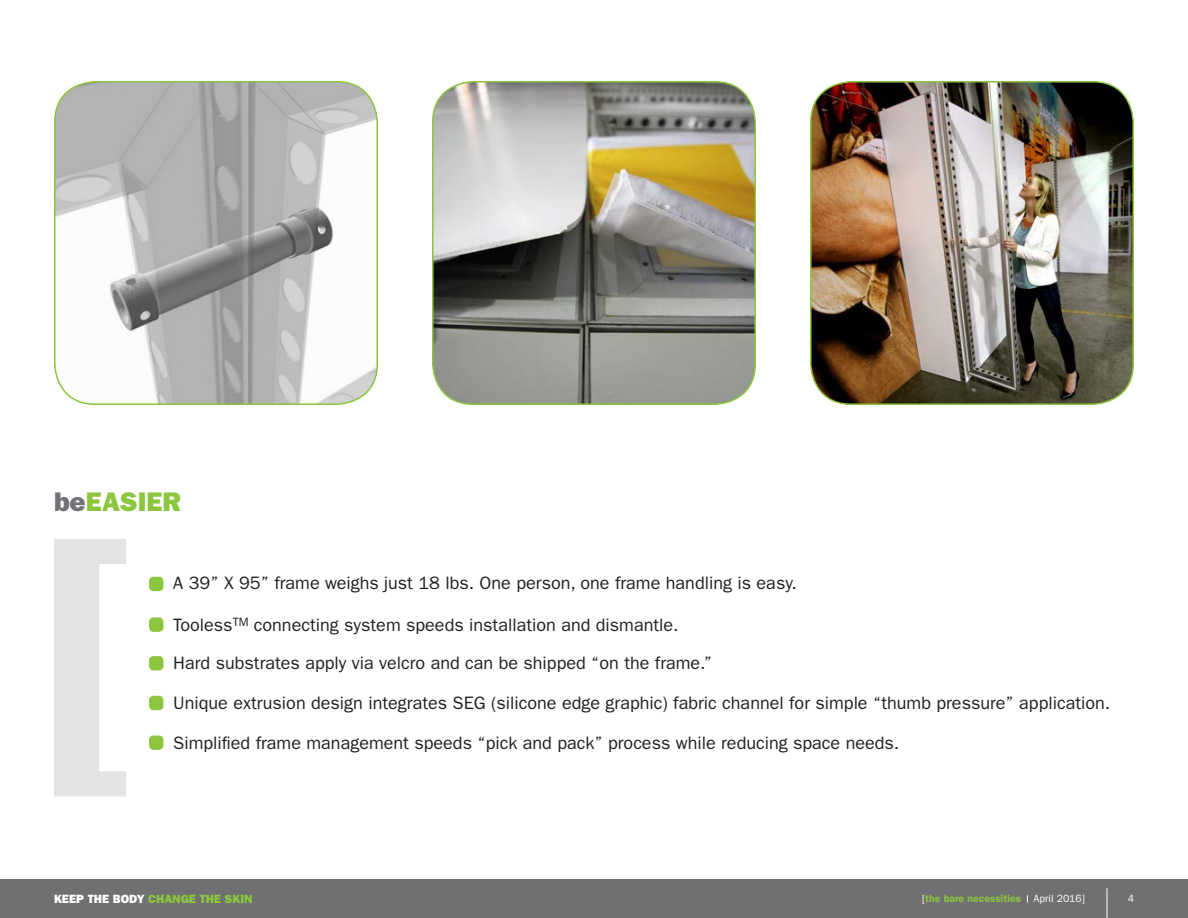
<style>
.page{position:relative;width:1188px;height:918px;background:#fff}
.page>*{position:absolute;margin:0;border:0;box-sizing:border-box;transform-origin:0 0}
.t1{font:27px "ITC Franklin Gothic Std Hvy";color:#8bc63e}
.t2{font:18px/38.7px "ITC Franklin Gothic Std";color:#231f20}
.t3{font:12px "ITC Franklin Gothic Std Hvy";color:#8bc63e}
.t4{font:600 10.5px "ITC Franklin Gothic Std";color:#8bc63e}
.t5{font:10.5px "ITC Franklin Gothic Std";color:#fff}
.s1{color:#717275}
.s2{color:#fff}
.s3{font-weight:400;color:#fff}
</style>
<div class="page">
<div style="left:0;top:880px;width:1188px;height:38px;background:#707073"></div>
<svg style="left:54px;top:539px;width:72px;height:257px"></svg>
<div style="left:149px;top:577px;width:14px;height:14px;background:#8bc63e;border-radius:4px"></div>
<div style="left:149px;top:617px;width:14px;height:15px;background:#8bc63e;border-radius:4px"></div>
<div style="left:149px;top:656px;width:14px;height:15px;background:#8bc63e;border-radius:4px"></div>
<div style="left:149px;top:696px;width:14px;height:14px;background:#8bc63e;border-radius:4px"></div>
<img style="left:811px;top:82px;width:322px;height:322px">
<div style="left:810px;top:81px;width:324px;height:324px;border:2px solid #8bc63e;border-radius:40px"></div>
<img style="left:55px;top:82px;width:322px;height:322px">
<div style="left:54px;top:81px;width:324px;height:324px;border:2px solid #8bc63e;border-radius:40px"></div>
<img style="left:433px;top:82px;width:322px;height:322px">
<div style="left:432px;top:81px;width:324px;height:324px;border:2px solid #8bc63e;border-radius:40px"></div>
<hr style="left:1107px;top:888px;width:1px;height:30px;background:#fff">
<div style="left:149px;top:735px;width:14px;height:15px;background:#8bc63e;border-radius:4px"></div>
<h1 class="t1" style="left:54px;top:486px;width:128px"><span class="s1">be</span>EASIER</h1>
<p class="t2" style="left:173px;top:564px;width:625px">A 39” X 95” frame weighs just 18 lbs. One person, one frame handling is easy.</p>
<p class="t2" style="left:173px;top:605px;width:540px">Tooless<sup>TM</sup> connecting system speeds installation and dismantle.<br>Hard substrates apply via velcro and can be shipped “on the frame.”</p>
<p class="t2" style="left:173px;top:684px;width:939px">Unique extrusion design integrates SEG (silicone edge graphic) fabric channel for simple “thumb pressure” application.</p>
<p class="t2" style="left:173px;top:724px;width:728px">Simplified frame management speeds “pick and pack” process while reducing space needs.</p>
<p class="t3" style="left:54px;top:892px;width:200px"><span class="s2">KEEP THE BODY</span> CHANGE THE SKIN</p>
<p class="t5" style="left:1128px;top:893px;width:8px">4</p>
<p class="t4" style="left:922px;top:893px;width:164px"><span class="s3">[</span>the bare necessities <span class="s3">April 2016]</span></p>
</div>
